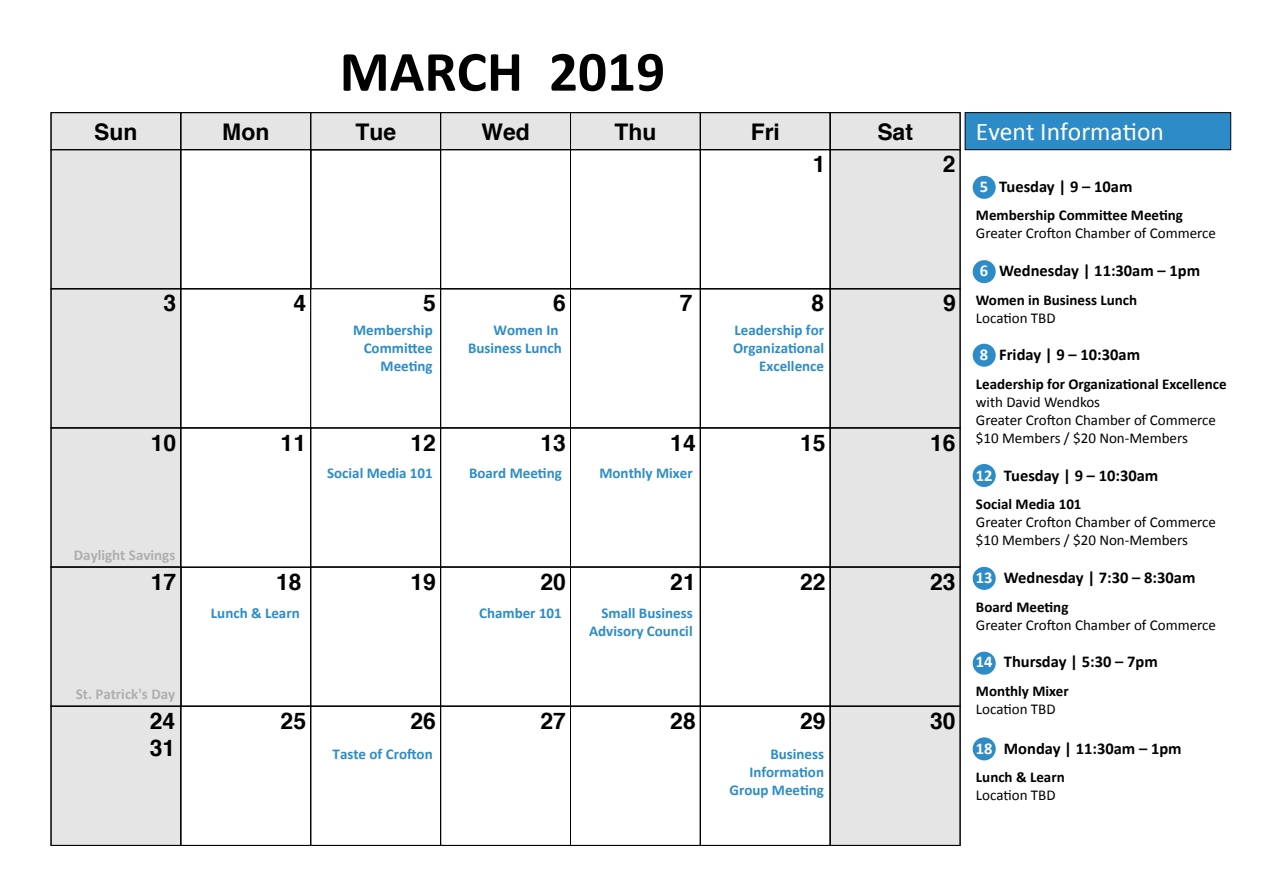
<style>
.page{position:relative;width:1263px;height:893px;background:#fff}
.page>*{position:absolute;margin:0;border:0;box-sizing:border-box;transform-origin:0 0}
.t1{font:700 57.3px "Calibri";color:#000}
.t2{font:25.5px "Calibri";color:#fff}
.t3{font:700 22.95px/27.5px "Helvetica";color:#000}
.t4{font:700 16.5px "Calibri";color:#000}
.t5{font:15px/18px "Calibri";color:#000}
.t6{font:700 15px/18px "Calibri";color:#2d8cc8;text-align:right}
.t7{font:700 15px "Calibri";color:#000}
.t8{font:700 15px "Calibri";color:#afafaf}
.s1{color:#fff}
</style>
<div class="page">
<div style="left:973px;top:176px;width:23px;height:23px;background:#2d8cc8;border-radius:50%"></div>
<div style="left:973px;top:260px;width:23px;height:23px;background:#2d8cc8;border-radius:50%"></div>
<div style="left:973px;top:344px;width:23px;height:23px;background:#2d8cc8;border-radius:50%"></div>
<div style="left:973px;top:464px;width:23px;height:23px;background:#2d8cc8;border-radius:50%"></div>
<div style="left:973px;top:567px;width:23px;height:23px;background:#2d8cc8;border-radius:50%"></div>
<div style="left:973px;top:652px;width:23px;height:23px;background:#2d8cc8;border-radius:50%"></div>
<div style="left:973px;top:737px;width:23px;height:23px;background:#2d8cc8;border-radius:50%"></div>
<div style="left:965px;top:112px;width:266px;height:38px;background:#2d8cc8;border:1px solid #000"></div>
<div style="left:180px;top:567px;width:131px;height:140px;border:1px solid #000"></div>
<div style="left:51px;top:112px;width:130px;height:38px;background:#e5e5e5"></div>
<div style="left:51px;top:112px;width:130px;height:38px;border:1px solid #000"></div>
<div style="left:180px;top:112px;width:131px;height:38px;background:#e5e5e5"></div>
<div style="left:180px;top:112px;width:131px;height:38px;border:1px solid #000"></div>
<div style="left:310px;top:112px;width:131px;height:38px;background:#e5e5e5"></div>
<div style="left:310px;top:112px;width:131px;height:38px;border:1px solid #000"></div>
<div style="left:440px;top:112px;width:131px;height:38px;background:#e5e5e5"></div>
<div style="left:440px;top:112px;width:131px;height:38px;border:1px solid #000"></div>
<div style="left:570px;top:112px;width:131px;height:38px;background:#e5e5e5"></div>
<div style="left:570px;top:112px;width:131px;height:38px;border:1px solid #000"></div>
<div style="left:700px;top:112px;width:131px;height:38px;background:#e5e5e5"></div>
<div style="left:700px;top:112px;width:131px;height:38px;border:1px solid #000"></div>
<div style="left:830px;top:112px;width:130px;height:38px;background:#e5e5e5"></div>
<div style="left:830px;top:112px;width:130px;height:38px;border:1px solid #000"></div>
<div style="left:51px;top:149px;width:130px;height:140px;background:#e5e5e5"></div>
<div style="left:51px;top:149px;width:130px;height:140px;border:1px solid #000"></div>
<div style="left:180px;top:149px;width:131px;height:140px;border:1px solid #000"></div>
<div style="left:440px;top:149px;width:131px;height:140px;border:1px solid #000"></div>
<div style="left:570px;top:149px;width:131px;height:140px;border:1px solid #000"></div>
<div style="left:700px;top:149px;width:131px;height:140px;border:1px solid #000"></div>
<div style="left:830px;top:149px;width:130px;height:140px;background:#e5e5e5"></div>
<div style="left:830px;top:149px;width:130px;height:140px;border:1px solid #000"></div>
<div style="left:51px;top:288px;width:130px;height:140px;background:#e5e5e5"></div>
<div style="left:51px;top:288px;width:130px;height:140px;border:1px solid #000"></div>
<div style="left:180px;top:288px;width:131px;height:140px;border:1px solid #000"></div>
<div style="left:310px;top:288px;width:131px;height:140px;background:#fff;border:1px solid #000"></div>
<div style="left:440px;top:288px;width:131px;height:140px;border:1px solid #000"></div>
<div style="left:570px;top:288px;width:131px;height:140px;border:1px solid #000"></div>
<div style="left:700px;top:288px;width:131px;height:140px;border:1px solid #000"></div>
<div style="left:830px;top:288px;width:130px;height:140px;background:#e5e5e5"></div>
<div style="left:830px;top:288px;width:130px;height:140px;border:1px solid #000"></div>
<div style="left:51px;top:428px;width:130px;height:140px;background:#e5e5e5"></div>
<div style="left:51px;top:428px;width:130px;height:140px;border:1px solid #000"></div>
<div style="left:180px;top:428px;width:131px;height:140px;border:1px solid #000"></div>
<div style="left:310px;top:428px;width:131px;height:140px;border:1px solid #000"></div>
<div style="left:440px;top:428px;width:131px;height:140px;border:1px solid #000"></div>
<div style="left:570px;top:428px;width:131px;height:140px;border:1px solid #000"></div>
<div style="left:700px;top:428px;width:131px;height:140px;border:1px solid #000"></div>
<div style="left:830px;top:428px;width:130px;height:140px;background:#e5e5e5"></div>
<div style="left:830px;top:428px;width:130px;height:140px;border:1px solid #000"></div>
<div style="left:51px;top:567px;width:130px;height:140px;background:#e5e5e5"></div>
<div style="left:51px;top:567px;width:130px;height:140px;border:1px solid #000"></div>
<div style="left:310px;top:567px;width:131px;height:140px;border:1px solid #000"></div>
<div style="left:440px;top:567px;width:131px;height:140px;border:1px solid #000"></div>
<div style="left:570px;top:567px;width:131px;height:140px;border:1px solid #000"></div>
<div style="left:700px;top:567px;width:131px;height:140px;border:1px solid #000"></div>
<div style="left:830px;top:567px;width:130px;height:140px;background:#e5e5e5"></div>
<div style="left:830px;top:567px;width:130px;height:140px;border:1px solid #000"></div>
<div style="left:51px;top:706px;width:130px;height:140px;background:#e5e5e5"></div>
<div style="left:51px;top:706px;width:130px;height:140px;border:1px solid #000"></div>
<div style="left:180px;top:706px;width:131px;height:140px;border:1px solid #000"></div>
<div style="left:310px;top:706px;width:131px;height:140px;border:1px solid #000"></div>
<div style="left:440px;top:706px;width:131px;height:140px;border:1px solid #000"></div>
<div style="left:570px;top:706px;width:131px;height:140px;border:1px solid #000"></div>
<div style="left:700px;top:706px;width:131px;height:140px;border:1px solid #000"></div>
<div style="left:830px;top:706px;width:130px;height:140px;background:#e5e5e5"></div>
<div style="left:830px;top:706px;width:130px;height:140px;border:1px solid #000"></div>
<h1 class="t1" style="left:340px;top:36px;width:327px">MARCH 2019</h1>
<h3 class="t3" style="left:94px;top:118px;width:45px">Sun</h3>
<h3 class="t3" style="left:222px;top:118px;width:49px">Mon</h3>
<h3 class="t3" style="left:355px;top:118px;width:42px">Tue</h3>
<h3 class="t3" style="left:481px;top:118px;width:50px">Wed</h3>
<h3 class="t3" style="left:614px;top:118px;width:43px">Thu</h3>
<h3 class="t3" style="left:751px;top:118px;width:31px">Fri</h3>
<h3 class="t3" style="left:877px;top:118px;width:37px">Sat</h3>
<h3 class="t3" style="left:813px;top:151px;width:14px">1</h3>
<h3 class="t3" style="left:943px;top:151px;width:14px">2</h3>
<h3 class="t3" style="left:164px;top:290px;width:14px">3</h3>
<h3 class="t3" style="left:293px;top:290px;width:14px">4</h3>
<h3 class="t3" style="left:423px;top:290px;width:14px">5</h3>
<h3 class="t3" style="left:553px;top:290px;width:14px">6</h3>
<h3 class="t3" style="left:680px;top:290px;width:14px">7</h3>
<h3 class="t3" style="left:811px;top:290px;width:14px">8</h3>
<h3 class="t3" style="left:943px;top:290px;width:14px">9</h3>
<p class="t6" style="left:353px;top:320px;width:81px">Membership<br>Committee<br>Meeting</p>
<p class="t6" style="left:468px;top:320px;width:95px">Women In<br>Business Lunch</p>
<p class="t6" style="left:733px;top:320px;width:93px">Leadership for<br>Organizational<br>Excellence</p>
<h3 class="t3" style="left:151px;top:429px;width:27px">10</h3>
<h3 class="t3" style="left:281px;top:429px;width:27px">11</h3>
<h3 class="t3" style="left:410px;top:429px;width:27px">12</h3>
<h3 class="t3" style="left:540px;top:429px;width:27px">13</h3>
<h3 class="t3" style="left:670px;top:429px;width:27px">14</h3>
<h3 class="t3" style="left:800px;top:429px;width:27px">15</h3>
<h3 class="t3" style="left:930px;top:429px;width:27px">16</h3>
<p class="t8" style="left:74px;top:546px;width:103px">Daylight Savings</p>
<p class="t6" style="left:327px;top:463px;width:107px">Social Media 101</p>
<p class="t6" style="left:469px;top:463px;width:94px">Board Meeting</p>
<p class="t6" style="left:599px;top:463px;width:95px">Monthly Mixer</p>
<h3 class="t3" style="left:151px;top:568px;width:27px">17</h3>
<h3 class="t3" style="left:276px;top:569px;width:27px">18</h3>
<h3 class="t3" style="left:410px;top:568px;width:27px">19</h3>
<h3 class="t3" style="left:540px;top:568px;width:27px">20</h3>
<h3 class="t3" style="left:670px;top:568px;width:27px">21</h3>
<h3 class="t3" style="left:800px;top:568px;width:27px">22</h3>
<h3 class="t3" style="left:930px;top:568px;width:27px">23</h3>
<p class="t8" style="left:76px;top:685px;width:101px">St. Patrick's Day</p>
<p class="t6" style="left:211px;top:603px;width:90px">Lunch &amp; Learn</p>
<p class="t6" style="left:479px;top:603px;width:84px">Chamber 101</p>
<p class="t6" style="left:589px;top:603px;width:105px">Small Business<br>Advisory Council</p>
<h3 class="t3" style="left:150px;top:707px;width:27px">24<br>31</h3>
<h3 class="t3" style="left:281px;top:707px;width:27px">25</h3>
<h3 class="t3" style="left:410px;top:707px;width:27px">26</h3>
<h3 class="t3" style="left:540px;top:707px;width:27px">27</h3>
<h3 class="t3" style="left:670px;top:707px;width:27px">28</h3>
<p class="t6" style="left:333px;top:744px;width:102px">Taste of Crofton</p>
<h3 class="t3" style="left:800px;top:707px;width:27px">29</h3>
<h3 class="t3" style="left:930px;top:707px;width:27px">30</h3>
<p class="t6" style="left:729px;top:744px;width:96px">Business<br>Information<br>Group Meeting</p>
<h2 class="t2" style="left:976px;top:115px;width:189px">Event Information</h2>
<p class="t4" style="left:980px;top:176px;width:154px"><span class="s1">5</span> Tuesday | 9 – 10am</p>
<p class="t7" style="left:976px;top:206px;width:209px">Membership Committee Meeting</p>
<p class="t5" style="left:976px;top:224px;width:242px">Greater Crofton Chamber of Commerce</p>
<p class="t4" style="left:980px;top:260px;width:222px"><span class="s1">6</span> Wednesday | 11:30am – 1pm</p>
<p class="t7" style="left:976px;top:290px;width:163px">Women in Business Lunch</p>
<p class="t5" style="left:976px;top:308px;width:81px">Location TBD</p>
<p class="t4" style="left:980px;top:345px;width:162px"><span class="s1">8</span> Friday | 9 – 10:30am</p>
<p class="t7" style="left:976px;top:375px;width:252px">Leadership for Organizational Excellence</p>
<p class="t5" style="left:976px;top:392px;width:242px">with David Wendkos<br>Greater Crofton Chamber of Commerce $10 Members / $20 Non-Members</p>
<p class="t4" style="left:976px;top:465px;width:184px"><span class="s1">12</span> Tuesday | 9 – 10:30am</p>
<p class="t7" style="left:976px;top:495px;width:107px">Social Media 101</p>
<p class="t5" style="left:976px;top:513px;width:242px">Greater Crofton Chamber of Commerce $10 Members / $20 Non-Members</p>
<p class="t4" style="left:976px;top:567px;width:221px"><span class="s1">13</span> Wednesday | 7:30 – 8:30am</p>
<p class="t7" style="left:976px;top:597px;width:94px">Board Meeting</p>
<p class="t5" style="left:976px;top:615px;width:242px">Greater Crofton Chamber of Commerce</p>
<p class="t4" style="left:976px;top:652px;width:183px"><span class="s1">14</span> Thursday | 5:30 – 7pm</p>
<p class="t7" style="left:976px;top:682px;width:94px">Monthly Mixer</p>
<p class="t5" style="left:976px;top:699px;width:81px">Location TBD</p>
<p class="t4" style="left:976px;top:738px;width:207px"><span class="s1">18</span> Monday | 11:30am – 1pm</p>
<p class="t7" style="left:976px;top:768px;width:90px">Lunch &amp; Learn</p>
<p class="t5" style="left:976px;top:785px;width:81px">Location TBD</p>
</div>
